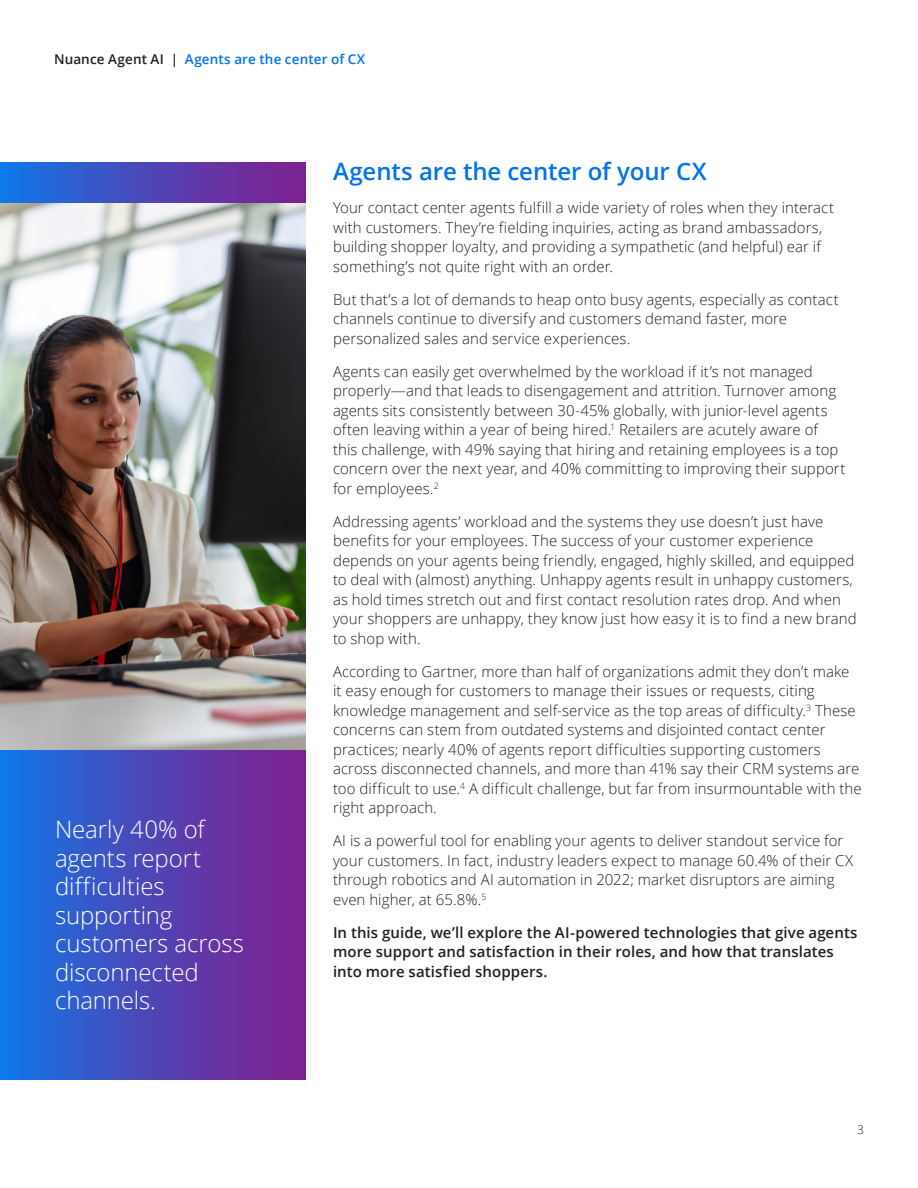
<style>
.page{position:relative;width:918px;height:1188px;background:#fff}
.page>*{position:absolute;margin:0;border:0;box-sizing:border-box;transform-origin:0 0}
.Callout_3_-_16_19_wh{font:300 24px/28.5px "Open Sans";letter-spacing:-.005em;color:#fff}
.H2_heading_-_16_19_S{font:600 24px "Open Sans";letter-spacing:-.005em;color:#0073ea}
.Body_Text_10_13{font:300 15px/19.5px "Open Sans";letter-spacing:.005em;color:#231f20}
.Body_Text_10_13-2{font:600 15px/19.5px "Open Sans";letter-spacing:.005em;color:#231f20}
.t1{font:600 13.5px "Open Sans";letter-spacing:.01em;color:#0073ea}
.t2{font:300 12px "Open Sans";color:#231f20}
.s1{color:#231f20}
</style>
<div class="page">
<div style="left:0;top:750px;width:306px;height:330px;background:linear-gradient(to right,#1375e5,#851b8a)"></div>
<div style="left:0;top:162px;width:306px;height:40px;background:linear-gradient(to right,#1375e5,#851b8a)"></div>
<img style="left:0;top:203px;width:306px;height:547px">
<p class="t1" style="left:54px;top:50px;width:313px"><span class="s1">Nuance Agent AI |</span> Agents are the center of CX</p>
<p class="Callout_3_-_16_19_wh" style="left:55px;top:815px;width:190px">Nearly 40% of agents report difficulties supporting customers across disconnected channels.</p>
<h2 class="H2_heading_-_16_19_S" style="left:333px;top:155px;width:375px">Agents are the center of your CX</h2>
<p class="Body_Text_10_13" style="left:333px;top:198px;width:503px">Your contact center agents fulfill a wide variety of roles when they interact with customers. They’re fielding inquiries, acting as brand ambassadors, building shopper loyalty, and providing a sympathetic (and helpful) ear if something’s not quite right with an order.</p>
<p class="Body_Text_10_13" style="left:333px;top:289px;width:507px">But that’s a lot of demands to heap onto busy agents, especially as contact channels continue to diversify and customers demand faster, more personalized sales and service experiences.</p>
<p class="Body_Text_10_13" style="left:333px;top:361px;width:514px">Agents can easily get overwhelmed by the workload if it’s not managed properly—and that leads to disengagement and attrition. Turnover among agents sits consistently between 30-45% globally, with junior-level agents often leaving within a year of being hired.<sup>1</sup> Retailers are acutely aware of this challenge, with 49% saying that hiring and retaining employees is a top concern over the next year, and 40% committing to improving their support for employees.<sup>2</sup></p>
<p class="Body_Text_10_13" style="left:333px;top:511px;width:525px">Addressing agents’ workload and the systems they use doesn’t just have benefits for your employees. The success of your customer experience depends on your agents being friendly, engaged, highly skilled, and equipped to deal with (almost) anything. Unhappy agents result in unhappy customers, as hold times stretch out and first contact resolution rates drop. And when your shoppers are unhappy, they know just how easy it is to find a new brand to shop with.</p>
<p class="Body_Text_10_13" style="left:333px;top:661px;width:530px">According to Gartner, more than half of organizations admit they don’t make it easy enough for customers to manage their issues or requests, citing knowledge management and self-service as the top areas of difficulty.<sup>3</sup> These concerns can stem from outdated systems and disjointed contact center practices; nearly 40% of agents report difficulties supporting customers across disconnected channels, and more than 41% say their CRM systems are too difficult to use.<sup>4</sup> A difficult challenge, but far from insurmountable with the right approach.</p>
<p class="Body_Text_10_13" style="left:333px;top:831px;width:522px">AI is a powerful tool for enabling your agents to deliver standout service for your customers. In fact, industry leaders expect to manage 60.4% of their CX through robotics and AI automation in 2022; market disruptors are aiming even higher, at 65.8%.<sup>5</sup></p>
<p class="Body_Text_10_13-2" style="left:333px;top:922px;width:526px">In this guide, we’ll explore the AI-powered technologies that give agents more support and satisfaction in their roles, and how that translates into more satisfied shoppers.</p>
<p class="t2" style="left:857px;top:1121px;width:8px">3</p>
</div>
